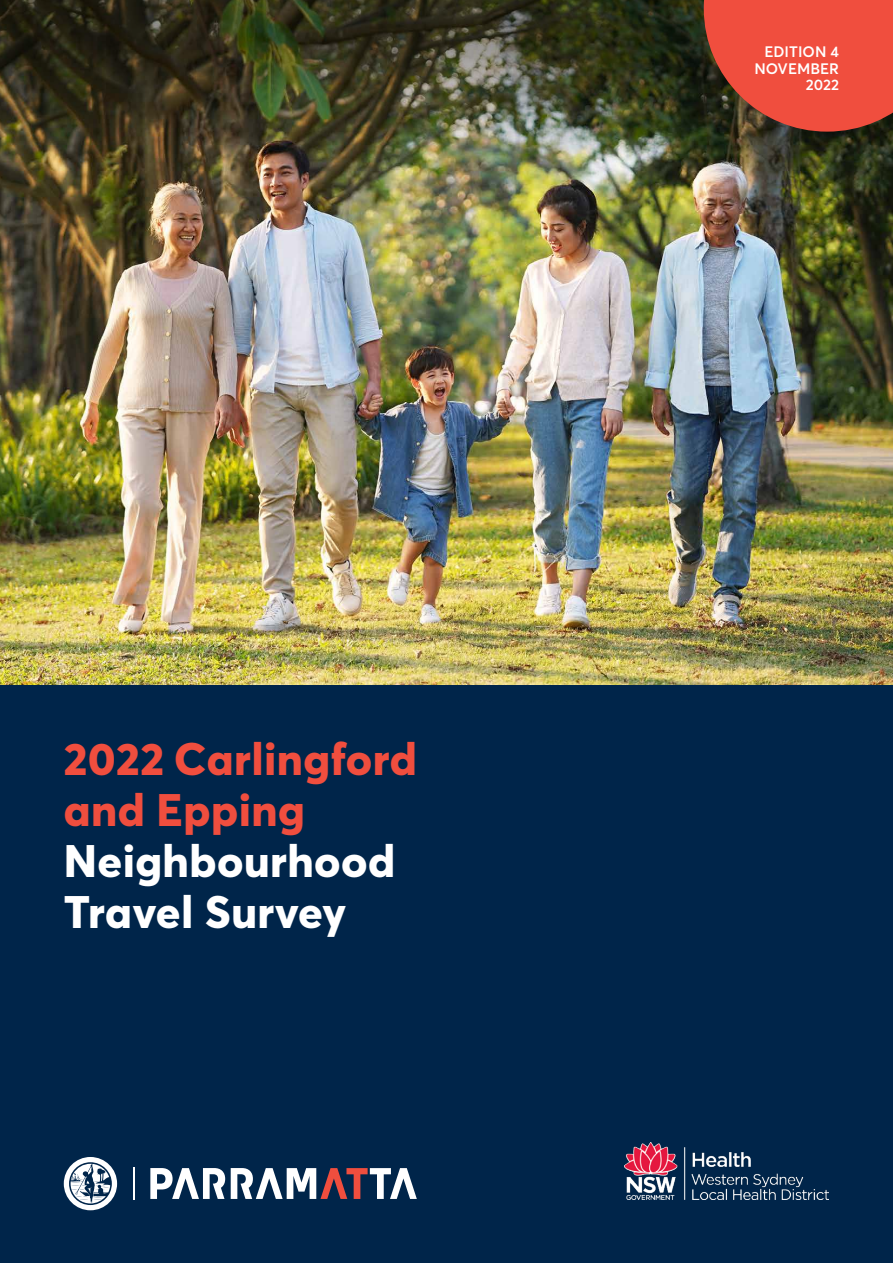
<style>
.page{position:relative;width:893px;height:1263px;background:#00254a}
.page>*{position:absolute;margin:0;border:0;box-sizing:border-box;transform-origin:0 0}
.t1{font:800 45px/51px "Parramatta";letter-spacing:.01em;color:#fff}
.t2{font:800 45px/51px "Parramatta";letter-spacing:.01em;color:#f04e3e}
.t3{font:600 15px/16.5px "Parramatta";color:#fff;text-align:right}
</style>
<div class="page">
<img style="left:0;top:206px;width:893px;height:479px">
<img style="left:0;top:0;width:893px;height:206px">
<svg style="left:704px;top:0;width:189px;height:132px;background:#d24938"></svg>
<img style="left:625px;top:1142px;width:204px;height:57px">
<svg style="left:150px;top:1168px;width:267px;height:31px"></svg>
<hr style="left:133px;top:1167px;width:2px;height:33px;background:#fff">
<svg style="left:64px;top:1157px;width:53px;height:53px"></svg>
<p class="t2" style="left:64px;top:732px;width:355px">2022 Carlingford and Epping</p>
<p class="t1" style="left:64px;top:834px;width:333px">Neighbourhood<br>Travel Survey</p>
<p class="t3" style="left:754px;top:43px;width:86px">EDITION 4<br>NOVEMBER<br>2022</p>
</div>
